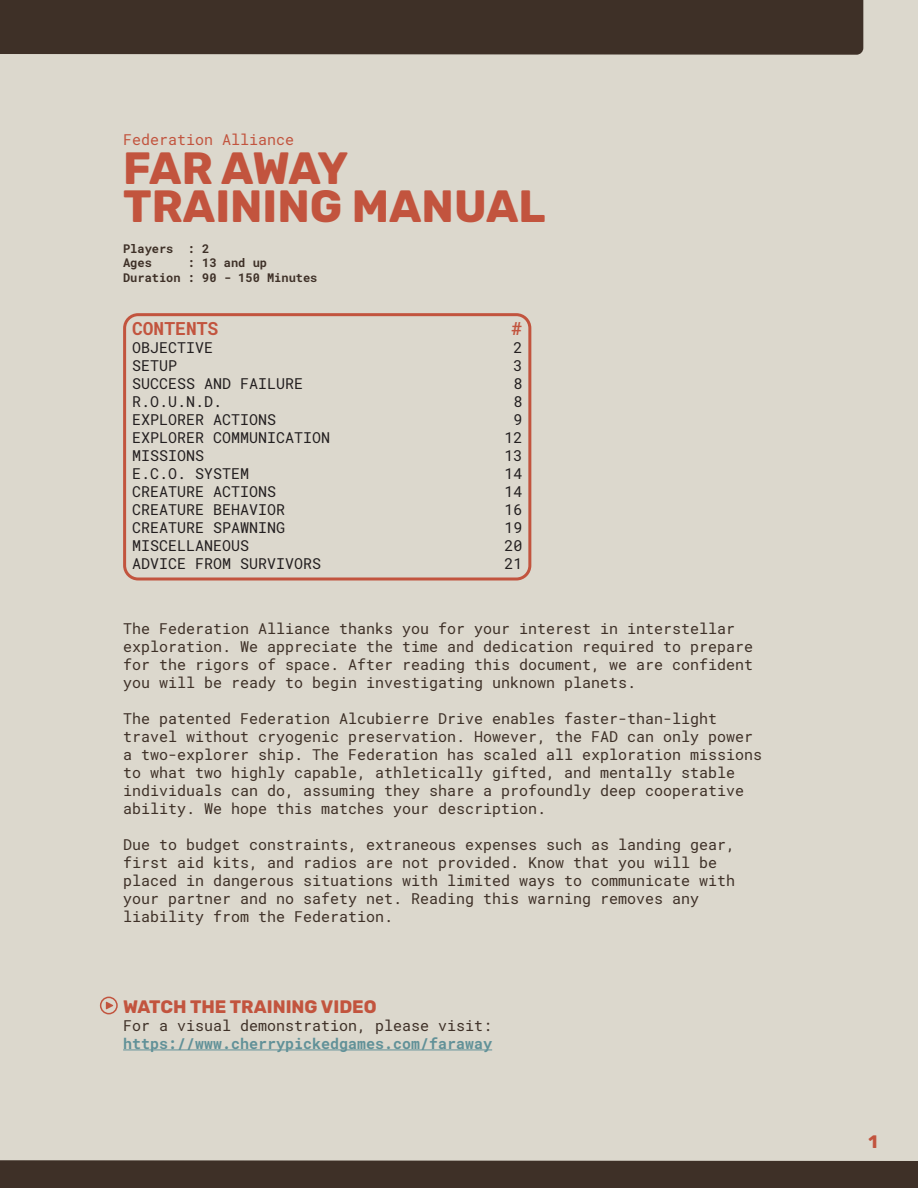
<style>
.page{position:relative;width:918px;height:1188px;background:#fff}
.page>*{position:absolute;margin:0;border:0;box-sizing:border-box;transform-origin:0 0}
.HEADER_1{font:700 45px "Rubik";color:#c2543e}
.HEADER_2{font:700 18px "Rubik";color:#c2543e}
.t1{font:700 18px "Roboto Mono";color:#c2543e}
.BODY{font:15px/18px "Roboto Mono";color:#3e3027}
.t2{font:15px "Roboto Mono";color:#231f20}
.BODY-2{font:700 15px "Roboto Mono";color:#619198}
.BODY-3{font:15px "Roboto Mono";color:#c2543e}
.BODY-4{font:700 12px/14.4px "Roboto Mono";color:#3e3027}
</style>
<div class="page">
<div style="left:0;top:1161px;width:918px;height:27px;background:#3e3027"></div>
<div style="left:0;top:0;width:918px;height:1161px;background:#dcd8cd"></div>
<hr style="left:123px;top:1050px;width:369px;height:1px;background:#619198">
<div style="left:123px;top:313px;width:408px;height:268px;border:3px solid #c2543e;border-radius:14px"></div>
<svg style="left:100px;top:997px;width:18px;height:17px"></svg>
<p class="BODY-3" style="left:123px;top:129px;width:173px">Federation Alliance</p>
<p class="HEADER_1" style="left:123px;top:142px;width:226px">FAR AWAY</p>
<p class="HEADER_1" style="left:123px;top:180px;width:424px">TRAINING MANUAL</p>
<p class="BODY-4" style="left:123px;top:241px;width:88px">Players : 2</p>
<p class="BODY-4" style="left:123px;top:255px;width:30px">Ages</p>
<p class="BODY-4" style="left:123px;top:255px;width:196px;text-indent:65px">: 13 and up<br>Duration : 90 - 150 Minutes</p>
<p class="t1" style="left:132px;top:316px;width:88px">CONTENTS</p>
<p class="t1" style="left:512px;top:316px;width:12px">#</p>
<p class="t2" style="left:132px;top:337px;width:82px">OBJECTIVE</p>
<p class="t2" style="left:513px;top:337px;width:10px">2</p>
<p class="t2" style="left:132px;top:355px;width:46px">SETUP</p>
<p class="t2" style="left:513px;top:355px;width:10px">3</p>
<p class="t2" style="left:132px;top:373px;width:173px">SUCCESS AND FAILURE</p>
<p class="t2" style="left:513px;top:373px;width:10px">8</p>
<p class="t2" style="left:132px;top:391px;width:91px">R.O.U.N.D.</p>
<p class="t2" style="left:513px;top:391px;width:10px">8</p>
<p class="t2" style="left:132px;top:409px;width:146px">EXPLORER ACTIONS</p>
<p class="t2" style="left:513px;top:409px;width:10px">9</p>
<p class="t2" style="left:132px;top:427px;width:200px">EXPLORER COMMUNICATION</p>
<p class="t2" style="left:504px;top:427px;width:19px">12</p>
<p class="t2" style="left:132px;top:445px;width:73px">MISSIONS</p>
<p class="t2" style="left:504px;top:445px;width:19px">13</p>
<p class="t2" style="left:132px;top:463px;width:118px">E.C.O. SYSTEM</p>
<p class="t2" style="left:504px;top:463px;width:19px">14</p>
<p class="t2" style="left:132px;top:481px;width:146px">CREATURE ACTIONS</p>
<p class="t2" style="left:504px;top:481px;width:19px">14</p>
<p class="t2" style="left:132px;top:499px;width:154px">CREATURE BEHAVIOR</p>
<p class="t2" style="left:504px;top:499px;width:19px">16</p>
<p class="t2" style="left:132px;top:517px;width:154px">CREATURE SPAWNING</p>
<p class="t2" style="left:504px;top:517px;width:19px">19</p>
<p class="t2" style="left:132px;top:535px;width:118px">MISCELLANEOUS</p>
<p class="t2" style="left:504px;top:535px;width:19px">20</p>
<p class="t2" style="left:132px;top:553px;width:191px">ADVICE FROM SURVIVORS</p>
<p class="t2" style="left:504px;top:553px;width:19px">21</p>
<p class="BODY" style="left:123px;top:619px;width:632px">The Federation Alliance thanks you for your interest in interstellar exploration. We appreciate the time and dedication required to prepare for the rigors of space. After reading this document, we are confident you will be ready to begin investigating unknown planets.</p>
<p class="BODY" style="left:123px;top:709px;width:641px">The patented Federation Alcubierre Drive enables faster-than-light travel without cryogenic preservation. However, the FAD can only power a two-explorer ship. The Federation has scaled all exploration missions to what two highly capable, athletically gifted, and mentally stable individuals can do, assuming they share a profoundly deep cooperative ability. We hope this matches your description.</p>
<p class="BODY" style="left:123px;top:835px;width:613px">Due to budget constraints, extraneous expenses such as landing gear, first aid kits, and radios are not provided. Know that you will be placed in dangerous situations with limited ways to communicate with your partner and no safety net. Reading this warning removes any liability from the Federation.</p>
<p class="HEADER_2" style="left:123px;top:996px;width:255px">WATCH THE TRAINING VIDEO</p>
<p class="BODY" style="left:123px;top:1016px;width:371px">For a visual demonstration, please visit:</p>
<p class="BODY-2" style="left:123px;top:1033px;width:371px">https://www.cherrypickedgames.com/faraway</p>
<p class="HEADER_2" style="left:868px;top:1131px;width:11px">1</p>
</div>
